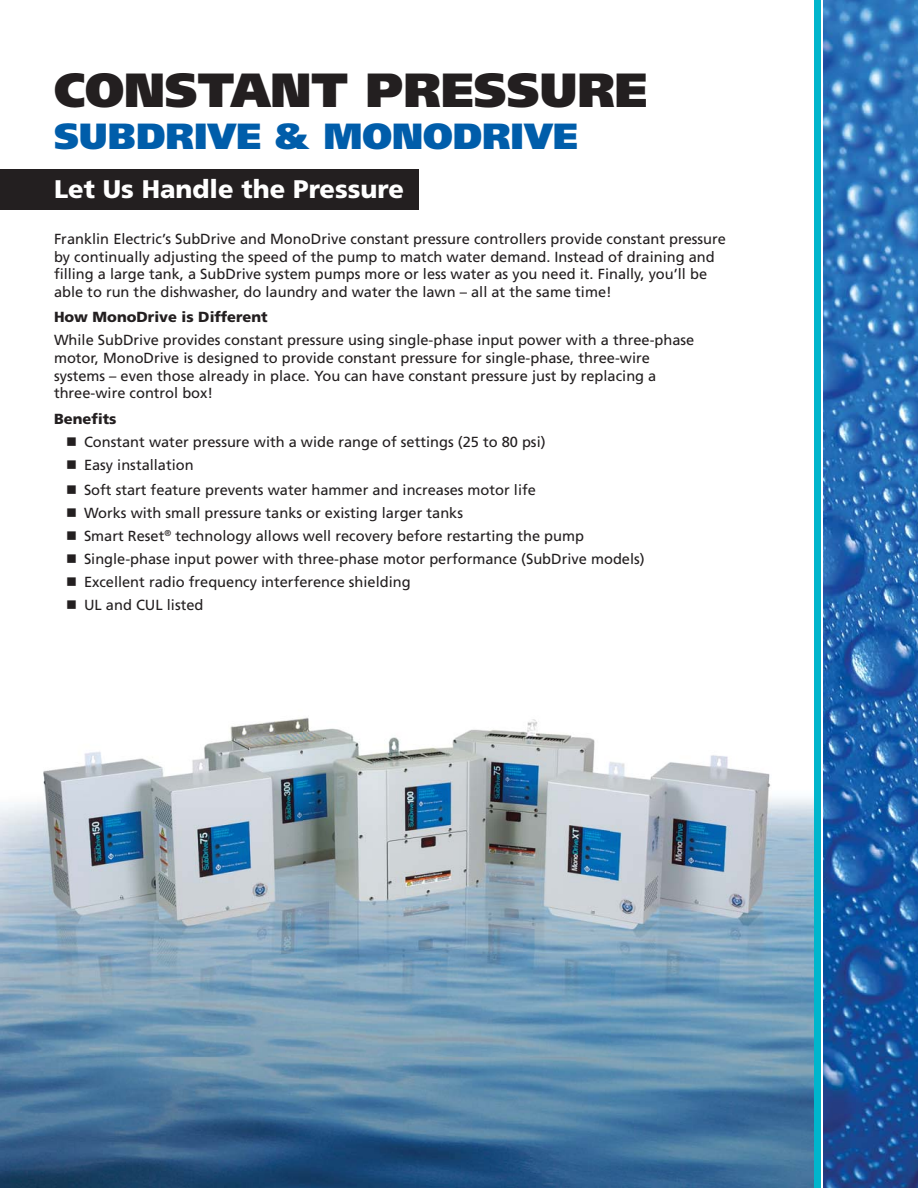
<style>
.page{position:relative;width:918px;height:1188px;background:#fff}
.page>*{position:absolute;margin:0;border:0;box-sizing:border-box;transform-origin:0 0}
.t1{font:900 48px "Frutiger";color:#231f20}
.t2{font:900 36.3px "Frutiger";color:#005daa}
.t3{font:900 25.5px "Frutiger";color:#fff}
.t4{font:14.7px/17.5px "Frutiger";color:#231f20}
.t5{font:900 14.7px "Frutiger";color:#231f20}
</style>
<div class="page">
<img style="left:0;top:1057px;width:814px;height:131px">
<img style="left:824px;top:0;width:94px;height:1188px">
<div style="left:814px;top:0;width:7px;height:1188px;background:#00b5cc"></div>
<div style="left:0;top:170px;width:419px;height:40px;background:#231f20"></div>
<img style="left:0;top:717px;width:814px;height:340px">
<h1 class="t1" style="left:54px;top:71px;width:595px">CONSTANT PRESSURE</h1>
<h2 class="t2" style="left:54px;top:122px;width:525px">SUBDRIVE &amp; MONODRIVE</h2>
<h3 class="t3" style="left:54px;top:179px;width:351px">Let Us Handle the Pressure</h3>
<p class="t4" style="left:54px;top:231px;width:674px">Franklin Electric’s SubDrive and MonoDrive constant pressure controllers provide constant pressure by continually adjusting the speed of the pump to match water demand. Instead of draining and filling a large tank, a SubDrive system pumps more or less water as you need it. Finally, you’ll be able to run the dishwasher, do laundry and water the lawn – all at the same time!</p>
<p class="t5" style="left:54px;top:311px;width:215px">How MonoDrive is Different</p>
<p class="t4" style="left:54px;top:333px;width:642px">While SubDrive provides constant pressure using single-phase input power with a three-phase motor, MonoDrive is designed to provide constant pressure for single-phase, three-wire systems – even those already in place. You can have constant pressure just by replacing a three-wire control box!</p>
<p class="t5" style="left:54px;top:413px;width:64px">Benefits</p>
<p class="t4" style="left:84px;top:431px;width:463px;line-height:23px">Constant water pressure with a wide range of settings (25 to 80 psi)<br>Easy installation</p>
<p class="t4" style="left:84px;top:480px;width:562px;line-height:23px">Soft start feature prevents water hammer and increases motor life<br>Works with small pressure tanks or existing larger tanks<br>Smart Reset<sup>®</sup> technology allows well recovery before restarting the pump Single-phase input power with three-phase motor performance (SubDrive models)<br>Excellent radio frequency interference shielding<br>UL and CUL listed</p>
</div>
